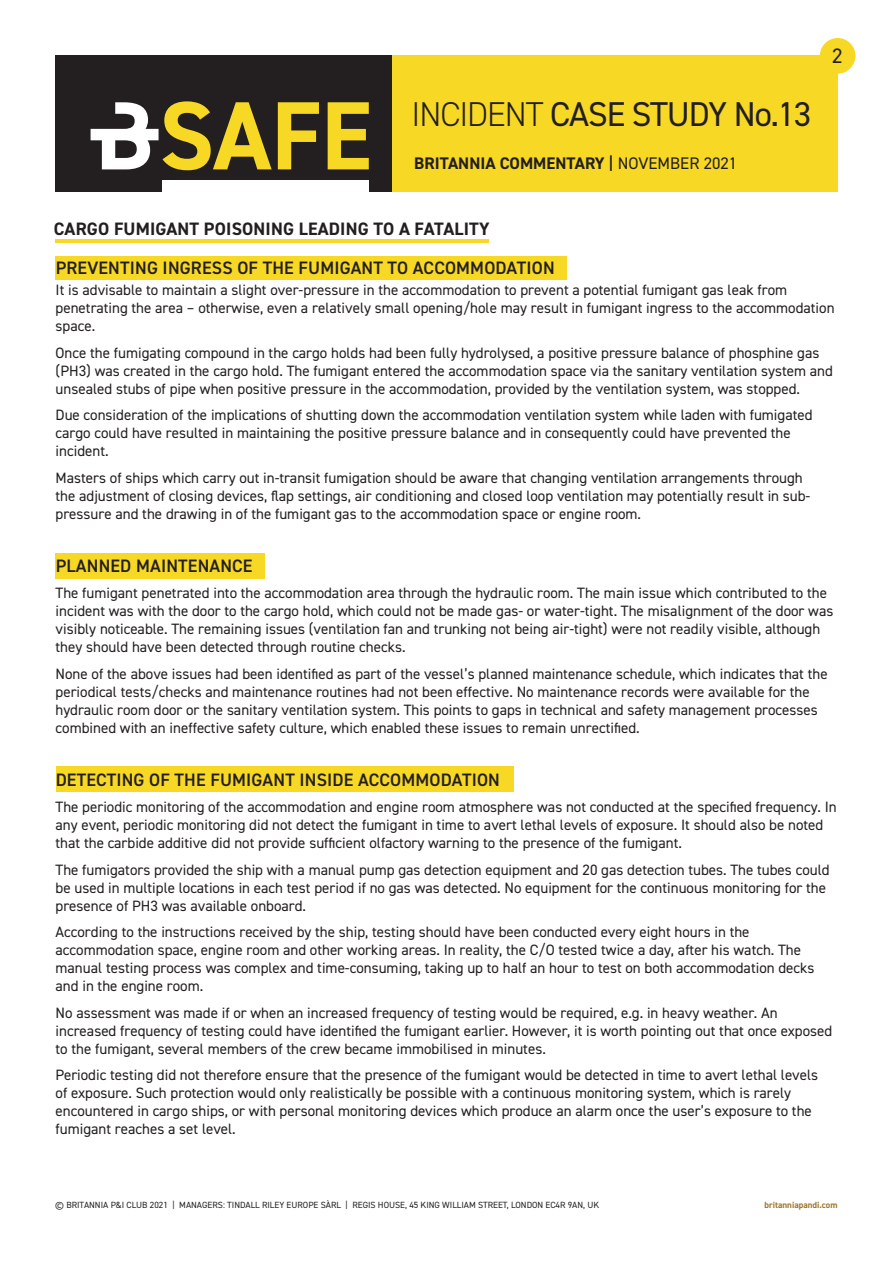
<style>
.page{position:relative;width:893px;height:1263px;background:#fff}
.page>*{position:absolute;margin:0;border:0;box-sizing:border-box;transform-origin:0 0}
.t1{font:34.5px "DIN2014";letter-spacing:-.03em;color:#231f20}
.t2{font:21px "DIN2014";color:#231f20}
.Yellow_highlight_Tit{font:600 18px "DIN2014";letter-spacing:.01em;color:#231f20}
.Titles{font:600 18px "DIN2014";letter-spacing:.01em;color:#231f20}
.t3{font:700 18px "DIN2014";letter-spacing:.01em;color:#231f20}
.t4{font:700 16.8px "DIN2014";color:#231f20}
.Main_copy{font:15px/18px "DIN2014";color:#231f20}
.t5{font:9px "DIN2014";color:#231f20}
.t6{font:700 9px "DIN2014";color:#a0752a}
.s1{font-weight:300}
.s2{font-weight:600}
.s3{font-weight:400}
</style>
<div class="page">
<div style="left:56px;top:553px;width:209px;height:25px;background:#f7d824"></div>
<div style="left:56px;top:766px;width:457px;height:26px;background:#f7d824"></div>
<div style="left:55px;top:55px;width:337px;height:137px;background:#231f20"></div>
<div style="left:392px;top:55px;width:446px;height:137px;background:#f7d824"></div>
<svg style="left:91px;top:101px;width:278px;height:69px"></svg>
<div style="left:162px;top:181px;width:207px;height:14px;background:#fff"></div>
<div style="left:820px;top:38px;width:35px;height:36px;background:#f7d824;border-radius:50%"></div>
<hr style="left:55px;top:239px;width:434px;height:4px;background:#f7d824">
<div style="left:55px;top:256px;width:512px;height:24px;background:#f7d824"></div>
<p class="t1" style="left:412px;top:93px;width:401px"><span class="s1">INCIDENT</span> CASE STUDY No.13</p>
<p class="t4" style="left:414px;top:152px;width:325px">BRITANNIA COMMENTARY <span class="s2">|</span> <span class="s3">NOVEMBER 2021</span></p>
<p class="t2" style="left:832px;top:43px;width:12px">2</p>
<p class="t3" style="left:54px;top:216px;width:437px">CARGO FUMIGANT POISONING LEADING TO A FATALITY</p>
<p class="Titles" style="left:56px;top:256px;width:501px">PREVENTING INGRESS OF THE FUMIGANT TO ACCOMMODATION</p>
<p class="Main_copy" style="left:56px;top:281px;width:780px">It is advisable to maintain a slight over-pressure in the accommodation to prevent a potential fumigant gas leak from penetrating the area – otherwise, even a relatively small opening/hole may result in fumigant ingress to the accommodation space.</p>
<p class="Main_copy" style="left:56px;top:343px;width:779px">Once the fumigating compound in the cargo holds had been fully hydrolysed, a positive pressure balance of phosphine gas (PH3) was created in the cargo hold. The fumigant entered the accommodation space via the sanitary ventilation system and unsealed stubs of pipe when positive pressure in the accommodation, provided by the ventilation system, was stopped.</p>
<p class="Main_copy" style="left:56px;top:406px;width:758px">Due consideration of the implications of shutting down the accommodation ventilation system while laden with fumigated cargo could have resulted in maintaining the positive pressure balance and in consequently could have prevented the incident.</p>
<p class="Main_copy" style="left:56px;top:468px;width:756px">Masters of ships which carry out in-transit fumigation should be aware that changing ventilation arrangements through the adjustment of closing devices, flap settings, air conditioning and closed loop ventilation may potentially result in sub&shy;pressure and the drawing in of the fumigant gas to the accommodation space or engine room.</p>
<p class="Yellow_highlight_Tit" style="left:56px;top:554px;width:198px">PLANNED MAINTENANCE</p>
<p class="Main_copy" style="left:56px;top:584px;width:779px">The fumigant penetrated into the accommodation area through the hydraulic room. The main issue which contributed to the incident was with the door to the cargo hold, which could not be made gas- or water-tight. The misalignment of the door was visibly noticeable. The remaining issues (ventilation fan and trunking not being air-tight) were not readily visible, although they should have been detected through routine checks.</p>
<p class="Main_copy" style="left:56px;top:664px;width:774px">None of the above issues had been identified as part of the vessel’s planned maintenance schedule, which indicates that the periodical tests/checks and maintenance routines had not been effective. No maintenance records were available for the hydraulic room door or the sanitary ventilation system. This points to gaps in technical and safety management processes combined with an ineffective safety culture, which enabled these issues to remain unrectified.</p>
<p class="Yellow_highlight_Tit" style="left:56px;top:768px;width:446px">DETECTING OF THE FUMIGANT INSIDE ACCOMMODATION</p>
<p class="Main_copy" style="left:56px;top:798px;width:783px">The periodic monitoring of the accommodation and engine room atmosphere was not conducted at the specified frequency. In any event, periodic monitoring did not detect the fumigant in time to avert lethal levels of exposure. It should also be noted that the carbide additive did not provide sufficient olfactory warning to the presence of the fumigant.</p>
<p class="Main_copy" style="left:56px;top:860px;width:775px">The fumigators provided the ship with a manual pump gas detection equipment and 20 gas detection tubes. The tubes could be used in multiple locations in each test period if no gas was detected. No equipment for the continuous monitoring for the presence of PH3 was available onboard.</p>
<p class="Main_copy" style="left:56px;top:923px;width:760px">According to the instructions received by the ship, testing should have been conducted every eight hours in the accommodation space, engine room and other working areas. In reality, the C/O tested twice a day, after his watch. The manual testing process was complex and time-consuming, taking up to half an hour to test on both accommodation decks and in the engine room.</p>
<p class="Main_copy" style="left:56px;top:1003px;width:778px">No assessment was made if or when an increased frequency of testing would be required, e.g. in heavy weather. An increased frequency of testing could have identified the fumigant earlier. However, it is worth pointing out that once exposed to the fumigant, several members of the crew became immobilised in minutes.</p>
<p class="Main_copy" style="left:56px;top:1066px;width:764px">Periodic testing did not therefore ensure that the presence of the fumigant would be detected in time to avert lethal levels of exposure. Such protection would only realistically be possible with a continuous monitoring system, which is rarely encountered in cargo ships, or with personal monitoring devices which produce an alarm once the user’s exposure to the fumigant reaches a set level.</p>
<p class="t5" style="left:55px;top:1199px;width:545px">© BRITANNIA P&amp;I CLUB 2021 | MANAGERS: TINDALL RILEY EUROPE SÀRL | REGIS HOUSE, 45 KING WILLIAM STREET, LONDON EC4R 9AN, UK</p>
<p class="t6" style="left:765px;top:1199px;width:74px">britanniapandi.com</p>
</div>
